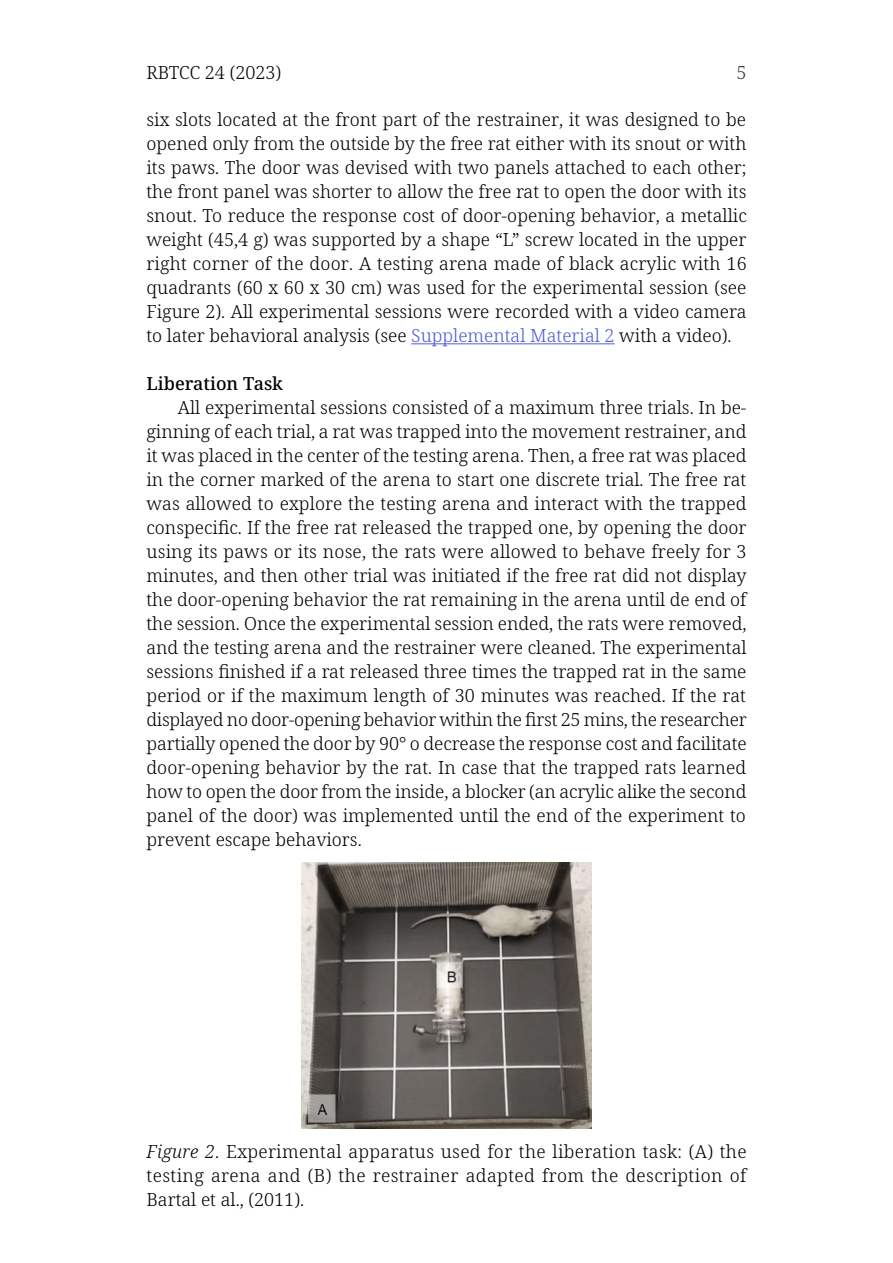
<style>
.page{position:relative;width:893px;height:1263px;background:#fff}
.page>*{position:absolute;margin:0;border:0;box-sizing:border-box;transform-origin:0 0}
.Figura{font:300 18px/24px "Noto Serif";color:#000;text-align:justify}
.Seção_2{font:500 18px "Noto Serif";color:#000}
.t1{font:300 18px "Noto Serif";color:#323232}
.s1{color:#4f5cd6}
.s2{font-style:italic}
</style>
<div class="page">
<hr style="left:411px;top:343px;width:204px;height:1px;background:#4f5cd6">
<img style="left:301px;top:862px;width:291px;height:267px">
<p class="Figura" style="left:146px;top:61px;width:136px">RBTCC 24 (2023)</p>
<p class="t1" style="left:736px;top:60px;width:12px">5</p>
<p class="Figura" style="left:146px;top:108px;width:602px">six slots located at the front part of the restrainer, it was designed to be opened only from the outside by the free rat either with its snout or with its paws. The door was devised with two panels attached to each other; the front panel was shorter to allow the free rat to open the door with its snout. To reduce the response cost of door-opening behavior, a metallic weight (45,4 g) was supported by a shape “L” screw located in the upper right corner of the door. A testing arena made of black acrylic with 16 quadrants (60 x 60 x 30 cm) was used for the experimental session (see Figure 2). All experimental sessions were recorded with a video camera to later behavioral analysis (see <span class="s1">Supplemental Material 2</span> with a video).</p>
<p class="Seção_2" style="left:146px;top:371px;width:138px">Liberation Task</p>
<p class="Figura" style="left:146px;top:396px;width:602px;text-indent:32px">All experimental sessions consisted of a maximum three trials. In be&shy;ginning of each trial, a rat was trapped into the movement restrainer, and it was placed in the center of the testing arena. Then, a free rat was placed in the corner marked of the arena to start one discrete trial. The free rat was allowed to explore the testing arena and interact with the trapped conspecific. If the free rat released the trapped one, by opening the door using its paws or its nose, the rats were allowed to behave freely for 3 minutes, and then other trial was initiated if the free rat did not display the door-opening behavior the rat remaining in the arena until de end of the session. Once the experimental session ended, the rats were removed, and the testing arena and the restrainer were cleaned. The experimental sessions finished if a rat released three times the trapped rat in the same period or if the maximum length of 30 minutes was reached. If the rat displayed no door-opening behavior within the first 25 mins, the researcher partially opened the door by 90° o decrease the response cost and facilitate door-opening behavior by the rat. In case that the trapped rats learned how to open the door from the inside, a blocker (an acrylic alike the second panel of the door) was implemented until the end of the experiment to prevent escape behaviors.</p>
<p class="Figura" style="left:146px;top:1140px;width:602px"><span class="s2">Figure 2</span>. Experimental apparatus used for the liberation task: (A) the testing arena and (B) the restrainer adapted from the description of Bartal et al., (2011).</p>
</div>
